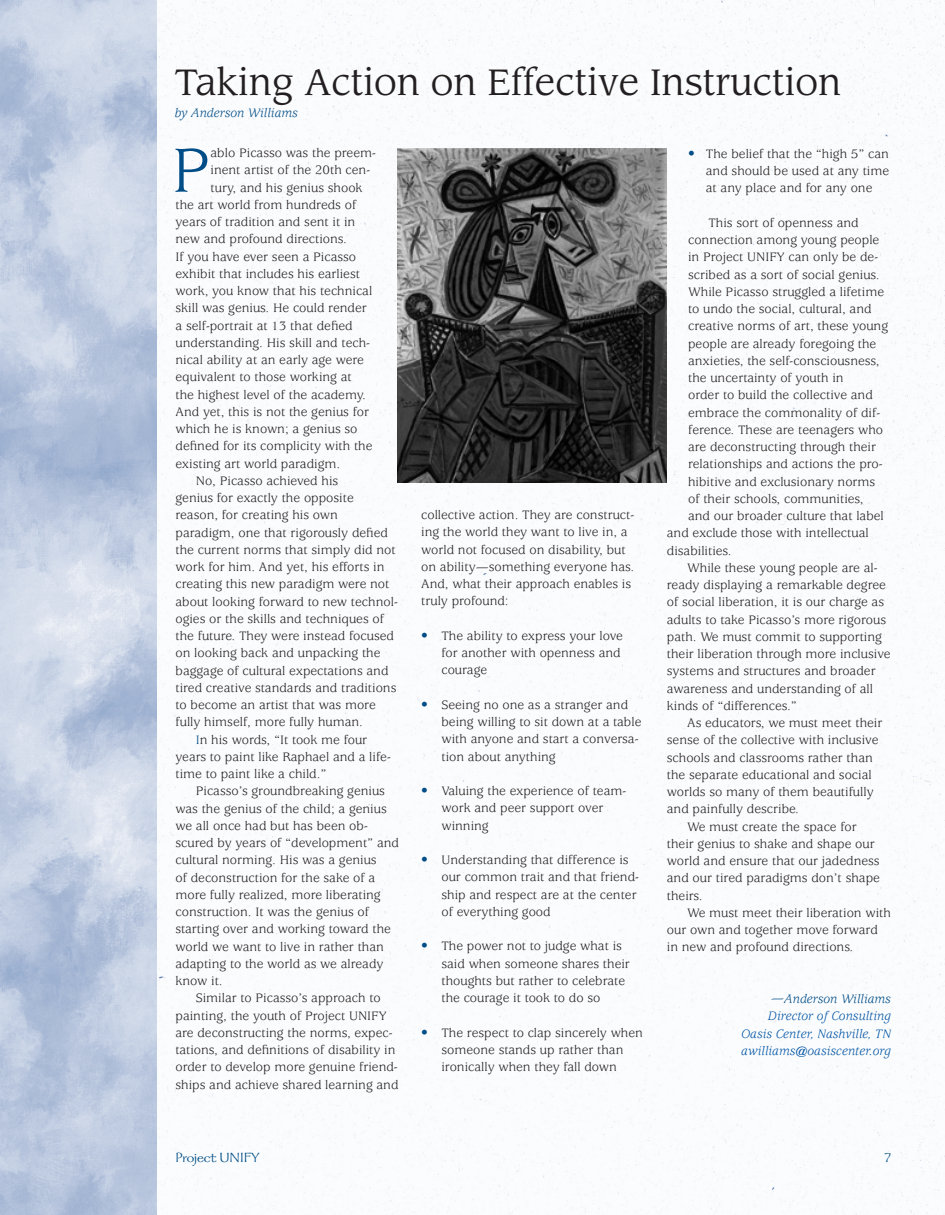
<style>
.page{position:relative;width:945px;height:1215px;background:#fff}
.page>*{position:absolute;margin:0;border:0;box-sizing:border-box;transform-origin:0 0}
.BodyText_1stp_DropCa{font:68.55px "Usherwood";color:#004d87}
.Headline{font:36px "Leawood";color:#231f20}
.t1{font:15px "Galahad";color:#004d87}
.Body_Text{font:13.5px/17.2px "Usherwood";color:#231f20}
.Hanging_indent{font:13.5px/17.2px "Usherwood";color:#231f20}
.BodyText_1stp_DropCa-2{font:13.5px "Usherwood";color:#231f20}
.Body_Text-2{font:italic 13.5px "Usherwood";color:#0155a5}
.Signature_Line{font:italic 13.5px "Usherwood";color:#0155a5}
.ByLine{font:italic 13.5px "Usherwood";color:#004d87}
.Signature_Line-2{font:italic 13.5px "Usherwood";color:#004d87}
.s1{color:#004d87}
</style>
<div class="page">
<img style="left:157px;top:0;width:788px;height:1214px">
<img style="left:0;top:0;width:157px;height:1215px">
<img style="left:398px;top:149px;width:269px;height:334px">
<p class="Headline" style="left:175px;top:61px;width:668px">Taking Action on Effective Instruction</p>
<p class="ByLine" style="left:175px;top:106px;width:125px">by Anderson Williams</p>
<p class="BodyText_1stp_DropCa" style="left:171px;top:133px;width:41px">P</p>
<p class="BodyText_1stp_DropCa-2" style="left:211px;top:146px;width:167px">ablo Picasso was the preem-</p>
<p class="BodyText_1stp_DropCa-2" style="left:211px;top:163px;width:161px">inent artist of the 20th cen-</p>
<p class="BodyText_1stp_DropCa-2" style="left:211px;top:180px;width:154px">tury, and his genius shook</p>
<p class="BodyText_1stp_DropCa-2" style="left:176px;top:197px;width:182px">the art world from hundreds of</p>
<p class="BodyText_1stp_DropCa-2" style="left:176px;top:215px;width:181px">years of tradition and sent it in</p>
<p class="BodyText_1stp_DropCa-2" style="left:176px;top:232px;width:173px">new and profound directions.</p>
<p class="BodyText_1stp_DropCa-2" style="left:176px;top:249px;width:182px">If you have ever seen a Picasso</p>
<p class="BodyText_1stp_DropCa-2" style="left:176px;top:266px;width:186px">exhibit that includes his earliest</p>
<p class="BodyText_1stp_DropCa-2" style="left:176px;top:284px;width:198px">work, you know that his technical</p>
<p class="BodyText_1stp_DropCa-2" style="left:176px;top:301px;width:193px">skill was genius. He could render</p>
<p class="BodyText_1stp_DropCa-2" style="left:176px;top:318px;width:179px">a self-portrait at 13 that defied</p>
<p class="BodyText_1stp_DropCa-2" style="left:176px;top:335px;width:196px">understanding. His skill and tech-</p>
<p class="BodyText_1stp_DropCa-2" style="left:176px;top:353px;width:190px">nical ability at an early age were</p>
<p class="BodyText_1stp_DropCa-2" style="left:176px;top:370px;width:178px">equivalent to those working at</p>
<p class="BodyText_1stp_DropCa-2" style="left:176px;top:387px;width:192px">the highest level of the academy.</p>
<p class="BodyText_1stp_DropCa-2" style="left:176px;top:404px;width:195px">And yet, this is not the genius for</p>
<p class="BodyText_1stp_DropCa-2" style="left:176px;top:422px;width:184px">which he is known; a genius so</p>
<p class="BodyText_1stp_DropCa-2" style="left:176px;top:439px;width:199px">defined for its complicity with the</p>
<p class="BodyText_1stp_DropCa-2" style="left:176px;top:456px;width:166px">existing art world paradigm.</p>
<p class="Body_Text" style="left:176px;top:473px;width:224px;text-indent:20px">No, Picasso achieved his<br>genius for exactly the opposite reason, for creating his own paradigm, one that rigorously defied the current norms that simply did not work for him. And yet, his efforts in creating this new paradigm were not about looking forward to new technol&shy;ogies or the skills and techniques of the future. They were instead focused on looking back and unpacking the baggage of cultural expectations and tired creative standards and traditions to become an artist that was more fully himself, more fully human.</p>
<p class="Body_Text" style="left:176px;top:731px;width:217px;text-indent:20px"><span class="s1">I</span>n his words, “It took me four years to paint like Raphael and a life&shy;time to paint like a child.”</p>
<p class="Body_Text" style="left:176px;top:783px;width:225px;text-indent:20px">Picasso’s groundbreaking genius was the genius of the child; a genius we all once had but has been ob&shy;scured by years of “development” and cultural norming. His was a genius<br>of deconstruction for the sake of a more fully realized, more liberating construction. It was the genius of starting over and working toward the world we want to live in rather than adapting to the world as we already know it.</p>
<p class="Body_Text" style="left:176px;top:990px;width:225px;text-indent:20px">Similar to Picasso’s approach to painting, the youth of Project UNIFY are deconstructing the norms, expec&shy;tations, and definitions of disability in order to develop more genuine friend&shy;ships and achieve shared learning and</p>
<p class="Body_Text" style="left:421px;top:507px;width:215px">collective action. They are construct&shy;ing the world they want to live in, a world not focused on disability, but on ability—something everyone has.<br>And, what their approach enables is truly profound:</p>
<p class="Hanging_indent" style="left:441px;top:628px;width:183px;text-indent:-20px"><span class="s1">•</span> The ability to express your love for another with openness and courage</p>
<p class="Hanging_indent" style="left:441px;top:697px;width:202px;text-indent:-20px"><span class="s1">•</span> Seeing no one as a stranger and being willing to sit down at a table with anyone and start a conversa&shy;tion about anything</p>
<p class="Hanging_indent" style="left:441px;top:783px;width:186px;text-indent:-20px"><span class="s1">•</span> Valuing the experience of team&shy;work and peer support over winning</p>
<p class="Hanging_indent" style="left:441px;top:852px;width:199px;text-indent:-20px"><span class="s1">•</span> Understanding that difference is our common trait and that friend&shy;ship and respect are at the center of everything good</p>
<p class="Hanging_indent" style="left:441px;top:938px;width:190px;text-indent:-20px"><span class="s1">•</span> The power not to judge what is said when someone shares their thoughts but rather to celebrate the courage it took to do so</p>
<p class="Hanging_indent" style="left:421px;top:1024px;width:223px;text-align:center"><span class="s1">•</span> The respect to clap sincerely when someone stands up rather than ironically when they fall down</p>
<p class="Hanging_indent" style="left:706px;top:146px;width:185px;text-align:justify;text-indent:-18px"><span class="s1">•</span> The belief that the “high 5” can and should be used at any time at any place and for any one</p>
<p class="Body_Text" style="left:708px;top:215px;width:152px">This sort of openness and</p>
<p class="Body_Text" style="left:688px;top:232px;width:193px">connection among young people</p>
<p class="Body_Text" style="left:688px;top:249px;width:192px">in Project UNIFY can only be de-</p>
<p class="Body_Text" style="left:688px;top:266px;width:193px">scribed as a sort of social genius.</p>
<p class="Body_Text" style="left:688px;top:284px;width:198px">While Picasso struggled a lifetime</p>
<p class="Body_Text" style="left:688px;top:301px;width:185px">to undo the social, cultural, and</p>
<p class="Body_Text" style="left:688px;top:318px;width:202px">creative norms of art, these young</p>
<p class="Body_Text" style="left:688px;top:335px;width:190px">people are already foregoing the</p>
<p class="Body_Text" style="left:688px;top:353px;width:193px">anxieties, the self-consciousness,</p>
<p class="Body_Text" style="left:688px;top:370px;width:157px">the uncertainty of youth in</p>
<p class="Body_Text" style="left:688px;top:387px;width:186px">order to build the collective and</p>
<p class="Body_Text" style="left:688px;top:404px;width:194px">embrace the commonality of dif-</p>
<p class="Body_Text" style="left:688px;top:422px;width:196px">ference. These are teenagers who</p>
<p class="Body_Text" style="left:688px;top:439px;width:190px">are deconstructing through their</p>
<p class="Body_Text" style="left:688px;top:456px;width:196px">relationships and actions the pro-</p>
<p class="Body_Text" style="left:688px;top:473px;width:189px">hibitive and exclusionary norms</p>
<p class="Body_Text" style="left:688px;top:491px;width:177px">of their schools, communities,</p>
<p class="Body_Text" style="left:688px;top:508px;width:197px">and our broader culture that label</p>
<p class="Body_Text" style="left:667px;top:525px;width:203px">and exclude those with intellectual</p>
<p class="Body_Text" style="left:667px;top:542px;width:66px">disabilities.</p>
<p class="Body_Text" style="left:667px;top:560px;width:225px;text-indent:20px">While these young people are al&shy;ready displaying a remarkable degree of social liberation, it is our charge as adults to take Picasso’s more rigorous path. We must commit to supporting their liberation through more inclusive systems and structures and broader awareness and understanding of all kinds of “differences.”</p>
<p class="Body_Text" style="left:667px;top:715px;width:217px;text-indent:20px">As educators, we must meet their sense of the collective with inclusive schools and classrooms rather than the separate educational and social worlds so many of them beautifully and painfully describe.</p>
<p class="Body_Text" style="left:667px;top:818px;width:215px;text-indent:20px">We must create the space for their genius to shake and shape our world and ensure that our jadedness and our tired paradigms don’t shape theirs.</p>
<p class="Body_Text" style="left:667px;top:905px;width:226px;text-indent:20px">We must meet their liberation with our own and together move forward in new and profound directions.</p>
<p class="Signature_Line-2" style="left:771px;top:992px;width:121px">—Anderson Williams</p>
<p class="Signature_Line" style="left:768px;top:1009px;width:124px">Director of Consulting</p>
<p class="Body_Text-2" style="left:741px;top:1026px;width:151px">Oasis Center, Nashville, TN</p>
<p class="Body_Text-2" style="left:741px;top:1043px;width:151px">awilliams@oasiscenter.org</p>
<p class="t1" style="left:176px;top:1150px;width:85px">Project UNIFY</p>
<p class="t1" style="left:885px;top:1150px;width:8px">7</p>
</div>
